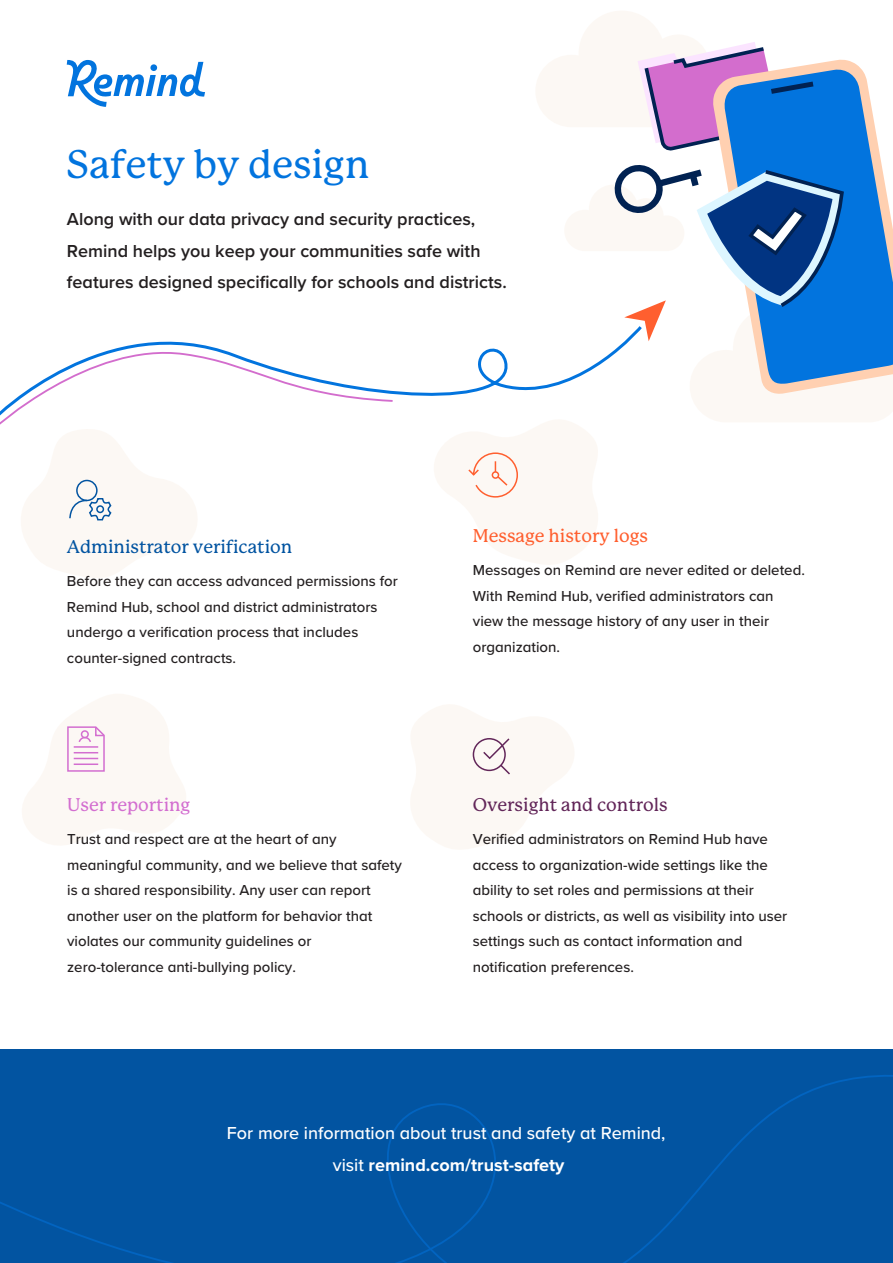
<style>
.page{position:relative;width:893px;height:1263px;background:#fff}
.page>*{position:absolute;margin:0;border:0;box-sizing:border-box;transform-origin:0 0}
.t1{font:500 39px "P22 Mackinac";color:#0274de}
.t2{font:600 18px/31.5px "Proxima Nova Remind";color:#231f20}
.t3{font:500 18px/31.5px "Proxima Nova Remind";color:#fff;text-align:center}
.t4{font:500 18px "P22 Mackinac";color:#0254a1}
.t5{font:500 18px "P22 Mackinac";color:#622659}
.t6{font:500 18px "P22 Mackinac";color:#ff5f2f}
.t7{font:500 18px "P22 Mackinac";color:#d36ed0}
.t8{font:500 15px/25.5px "Proxima Nova Remind";color:#231f20}
.s1{font-weight:700}
</style>
<div class="page">
<div style="left:0;top:1049px;width:893px;height:214px;background:#0254a1"></div>
<svg style="left:67px;top:60px;width:138px;height:47px"></svg>
<svg style="left:411px;top:705px;width:163px;height:144px"></svg>
<svg style="left:22px;top:694px;width:164px;height:151px"></svg>
<svg style="left:434px;top:11px;width:459px;height:554px"></svg>
<svg style="left:0;top:341px;width:395px;height:237px"></svg>
<h1 class="t1" style="left:67px;top:142px;width:304px">Safety by design</h1>
<p class="t2" style="left:67px;top:203px;width:441px">Along with our data privacy and security practices,<br>Remind helps you keep your communities safe with features designed specifically for schools and districts.</p>
<p class="t4" style="left:67px;top:537px;width:227px">Administrator verification</p>
<p class="t8" style="left:67px;top:568px;width:332px">Before they can access advanced permissions for Remind Hub, school and district administrators undergo a verification process that includes counter-signed contracts.</p>
<p class="t7" style="left:67px;top:794px;width:125px">User reporting</p>
<p class="t8" style="left:67px;top:826px;width:336px">Trust and respect are at the heart of any meaningful community, and we believe that safety is a shared responsibility. Any user can report another user on the platform for behavior that violates our community guidelines or zero-tolerance anti-bullying policy.</p>
<p class="t6" style="left:473px;top:526px;width:177px">Message history logs</p>
<p class="t8" style="left:473px;top:557px;width:334px">Messages on Remind are never edited or deleted.<br>With Remind Hub, verified administrators can view the message history of any user in their organization.</p>
<p class="t5" style="left:473px;top:794px;width:197px">Oversight and controls</p>
<p class="t8" style="left:473px;top:826px;width:316px">Verified administrators on Remind Hub have access to organization-wide settings like the ability to set roles and permissions at their schools or districts, as well as visibility into user settings such as contact information and notification preferences.</p>
<p class="t3" style="left:227px;top:1117px;width:440px">For more information about trust and safety at Remind, visit <span class="s1">remind.com/trust-safety</span></p>
</div>
